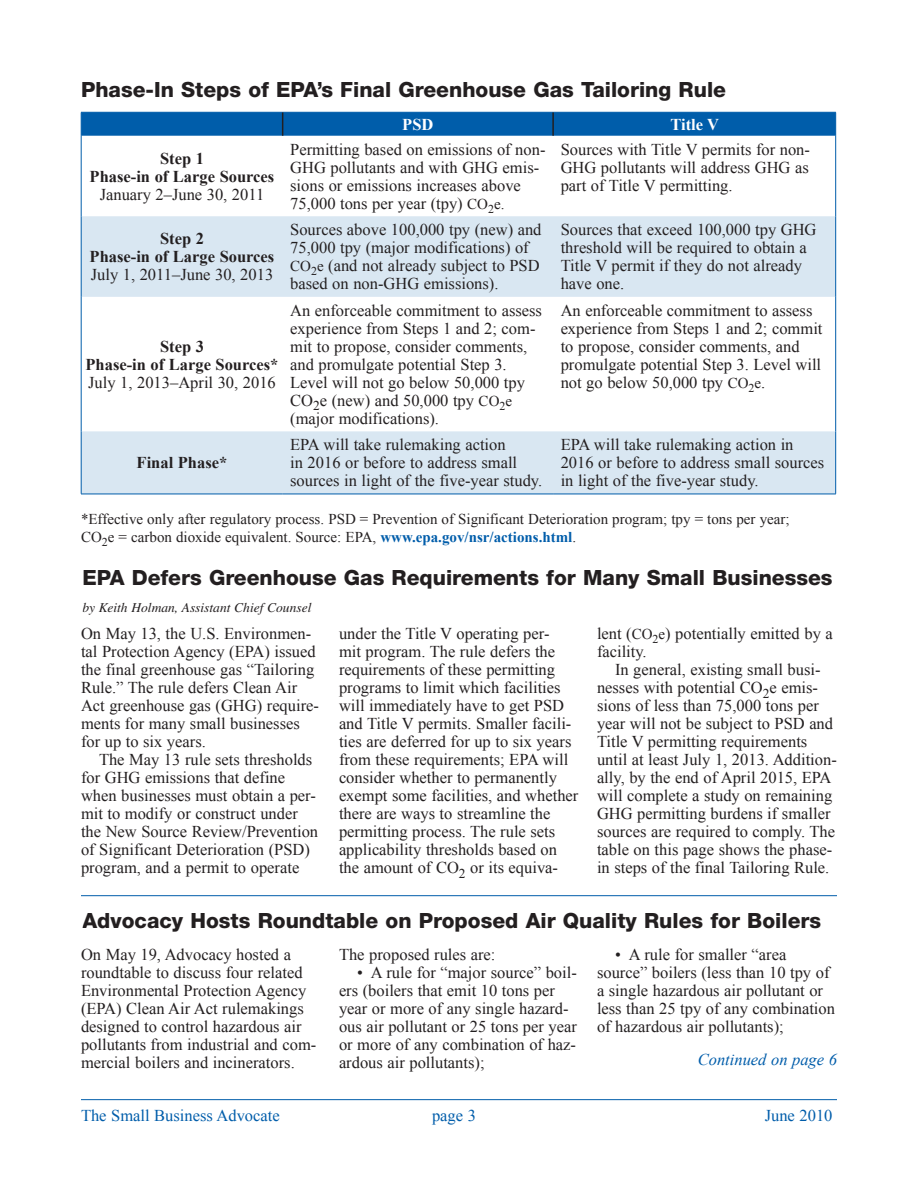
<style>
.page{position:relative;width:918px;height:1188px;background:#fff}
.page>*{position:absolute;margin:0;border:0;box-sizing:border-box;transform-origin:0 0}
._6{font:800 21px "Helvetica Neue";color:#231f20}
._7FIRST{font:16.5px/18px "Times New Roman";color:#231f20}
._7{font:16.5px/18px "Times New Roman";color:#231f20}
._7FIRST-2{font:700 16.5px/18px "Times New Roman";color:#231f20}
.t1{font:16.5px "Times New Roman";color:#005daa}
._7FIRST-3{font:italic 16.5px "Times New Roman";color:#005daa}
._7FIRST-4{font:700 16.5px "Times New Roman";color:#fff}
._7-2{font:15px/18px "Times New Roman";color:#231f20}
.author{font:italic 13.5px "Times";color:#231f20}
.s1{font-weight:400}
.s2{font-size:15px}
.s3{font-weight:700;color:#005daa}
</style>
<div class="page">
<hr style="left:81px;top:1099px;width:756px;height:1px;background:#005daa">
<svg style="left:82px;top:216px;width:753px;height:278px;fill:#d9e7f2"></svg>
<svg style="left:81px;top:112px;width:755px;height:24px;background:#035faa"></svg>
<hr style="left:552px;top:112px;width:2px;height:24px;background:#231f20">
<hr style="left:81px;top:431px;width:1px;height:63px;background:#005daa">
<hr style="left:835px;top:431px;width:1px;height:63px;background:#005daa">
<hr style="left:81px;top:494px;width:202px;height:1px;background:#005daa">
<hr style="left:283px;top:494px;width:270px;height:1px;background:#005daa">
<hr style="left:553px;top:494px;width:283px;height:1px;background:#005daa">
<hr style="left:81px;top:136px;width:1px;height:80px;background:#005daa">
<hr style="left:81px;top:216px;width:1px;height:81px;background:#005daa">
<hr style="left:81px;top:297px;width:1px;height:134px;background:#005daa">
<hr style="left:835px;top:136px;width:1px;height:80px;background:#005daa">
<hr style="left:835px;top:216px;width:1px;height:81px;background:#005daa">
<hr style="left:835px;top:297px;width:1px;height:134px;background:#005daa">
<hr style="left:81px;top:895px;width:756px;height:1px;background:#005daa">
<p class="_6" style="left:81px;top:77px;width:647px">Phase-In Steps of EPA’s Final Greenhouse Gas Tailoring Rule</p>
<p class="_7FIRST-4" style="left:402px;top:113px;width:33px">PSD</p>
<p class="_7FIRST-4" style="left:670px;top:113px;width:50px">Title V</p>
<p class="_7FIRST-2" style="left:160px;top:149px;width:45px">Step 1</p>
<p class="_7FIRST-2" style="left:90px;top:167px;width:186px;text-align:center">Phase-in of Large Sources<br><span class="s1">January 2–June 30, 2011</span></p>
<p class="_7FIRST" style="left:290px;top:140px;width:256px">Permitting based on emissions of non-GHG pollutants and with GHG emis&shy;sions or emissions increases above 75,000 tons per year (tpy) <span class="s2">CO</span><sub>2</sub><span class="s2">e.</span></p>
<p class="_7FIRST" style="left:561px;top:140px;width:250px;text-align:justify">Sources with Title V permits for non-GHG pollutants will address GHG as part of Title V permitting.</p>
<p class="_7FIRST-2" style="left:160px;top:229px;width:45px">Step 2</p>
<p class="_7FIRST-2" style="left:90px;top:247px;width:186px">Phase-in of Large Sources<br><span class="s1">July 1, 2011–June 30, 2013</span></p>
<p class="_7FIRST-2" style="left:160px;top:337px;width:45px">Step 3</p>
<p class="_7FIRST-2" style="left:86px;top:355px;width:194px">Phase-in of Large Sources*<br><span class="s1">July 1, 2013–April 30, 2016</span></p>
<p class="_7FIRST" style="left:290px;top:220px;width:253px">Sources above 100,000 tpy (new) and 75,000 tpy (major modifications) of <span class="s2">CO</span><sub>2</sub><span class="s2">e</span> (and not already subject to PSD based on non-GHG emissions).</p>
<p class="_7FIRST" style="left:561px;top:220px;width:257px">Sources that exceed 100,000 tpy GHG threshold will be required to obtain a<br>Title V permit if they do not already have one.</p>
<p class="_7FIRST" style="left:290px;top:301px;width:253px">An enforceable commitment to assess experience from Steps 1 and 2; com&shy;mit to propose, consider comments, and promulgate potential Step 3.<br>Level will not go below 50,000 tpy<br>CO<sub>2</sub>e (new) and 50,000 tpy <span class="s2">CO</span><sub>2</sub><span class="s2">e </span>(major modifications).</p>
<p class="_7FIRST" style="left:561px;top:301px;width:263px">An enforceable commitment to assess experience from Steps 1 and 2; commit to propose, consider comments, and promulgate potential Step 3. Level will not go below 50,000 tpy <span class="s2">CO</span><sub>2</sub><span class="s2">e</span>.</p>
<p class="_7FIRST" style="left:290px;top:436px;width:254px">EPA will take rulemaking action<br>in 2016 or before to address small sources in light of the five-year study.</p>
<p class="_7FIRST" style="left:561px;top:436px;width:265px">EPA will take rulemaking action in<br>2016 or before to address small sources in light of the five-year study.</p>
<p class="_7-2" style="left:81px;top:510px;width:710px">*Effective only after regulatory process. PSD = Prevention of Significant Deterioration program; tpy = tons per year;<br>CO<sub>2</sub>e = carbon dioxide equivalent. Source: EPA, <span class="s3">www.epa.gov/nsr/actions.html</span>.</p>
<p class="_7FIRST-2" style="left:137px;top:453px;width:92px">Final Phase*</p>
<p class="_6" style="left:82px;top:565px;width:752px">EPA Defers Greenhouse Gas Requirements for Many Small Businesses</p>
<p class="author" style="left:82px;top:600px;width:230px">by Keith Holman, Assistant Chief Counsel</p>
<p class="_7FIRST" style="left:81px;top:624px;width:240px">On May 13, the U.S. Environmen&shy;tal Protection Agency (EPA) issued the final greenhouse gas “Tailoring<br>Rule.” The rule defers Clean Air<br>Act greenhouse gas (GHG) require&shy;ments for many small businesses for up to six years.</p>
<p class="_7" style="left:81px;top:750px;width:239px;text-indent:18px">The May 13 rule sets thresholds for GHG emissions that define when businesses must obtain a per&shy;mit to modify or construct under the New Source Review/Prevention of Significant Deterioration (PSD) program, and a permit to operate</p>
<p class="_7" style="left:339px;top:624px;width:241px">under the Title V operating per-<br>mit program. The rule defers the requirements of these permitting programs to limit which facilities will immediately have to get PSD and Title V permits. Smaller facili&shy;ties are deferred for up to six years from these requirements; EPA will consider whether to permanently exempt some facilities, and whether there are ways to streamline the permitting process. The rule sets applicability thresholds based on the amount of CO<sub>2</sub> or its equiva-</p>
<p class="_7" style="left:597px;top:624px;width:237px">lent (<span class="s2">CO</span><sub>2</sub><span class="s2">e</span>) potentially emitted by a facility.</p>
<p class="_7" style="left:597px;top:660px;width:241px;text-indent:18px">In general, existing small busi&shy;nesses with potential CO<sub>2</sub>e emis&shy;sions of less than 75,000 tons per year will not be subject to PSD and Title V permitting requirements until at least July 1, 2013. Addition&shy;ally, by the end of April 2015, EPA will complete a study on remaining GHG permitting burdens if smaller sources are required to comply. The table on this page shows the phase&shy;in steps of the final Tailoring Rule.</p>
<p class="_6" style="left:82px;top:908px;width:740px">Advocacy Hosts Roundtable on Proposed Air Quality Rules for Boilers</p>
<p class="_7FIRST" style="left:81px;top:946px;width:237px">On May 19, Advocacy hosted a roundtable to discuss four related Environmental Protection Agency (EPA) Clean Air Act rulemakings designed to control hazardous air pollutants from industrial and com&shy;mercial boilers and incinerators.</p>
<p class="_7FIRST" style="left:339px;top:946px;width:158px">The proposed rules are:</p>
<p class="_7" style="left:339px;top:964px;width:239px;text-indent:18px">• A rule for “major source” boil&shy;ers (boilers that emit 10 tons per year or more of any single hazard&shy;ous air pollutant or 25 tons per year or more of any combination of haz&shy;ardous air pollutants);</p>
<p class="_7" style="left:597px;top:946px;width:240px;text-indent:18px">• A rule for smaller “area source” boilers (less than 10 tpy of a single hazardous air pollutant or less than 25 tpy of any combination of hazardous air pollutants);</p>
<p class="_7FIRST-3" style="left:698px;top:1048px;width:141px">Continued on page 6</p>
<p class="t1" style="left:81px;top:1104px;width:200px">The Small Business Advocate</p>
<p class="t1" style="left:432px;top:1104px;width:45px">page 3</p>
<p class="t1" style="left:765px;top:1104px;width:69px">June 2010</p>
</div>
